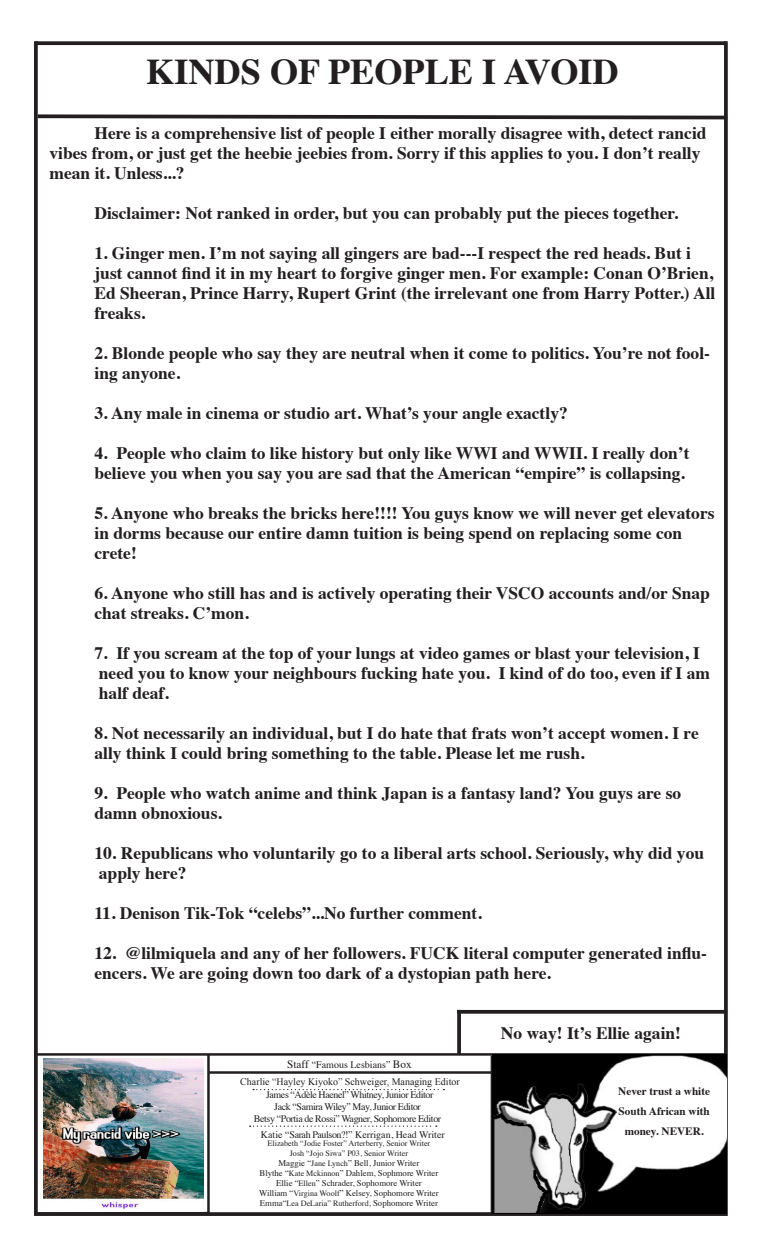
<style>
.page{position:relative;width:765px;height:1260px;background:#fff}
.page>*{position:absolute;margin:0;border:0;box-sizing:border-box;transform-origin:0 0}
.t1{font:700 36.25px "Times";color:#231f20}
.t2{font:700 17.5px/20px "Times";color:#231f20}
.t3{font:700 11.25px/20px "Times";color:#231f20;text-align:center}
.t4{font:10px "Times";letter-spacing:-.04em;color:#231f20}
.t5{font:10px "Times";color:#231f20}
.t6{font:10px "Times New Roman";color:#231f20}
.t7{font:8.75px "Times";color:#231f20}
.t8{font:8.12px "Times";color:#231f20}
.s1{font-size:11.25px}
.s2{font-size:8.12px}
</style>
<div class="page">
<svg style="left:34px;top:1212px;width:690px;height:4px;background:#272425"></svg>
<hr style="left:207px;top:1054px;width:3px;height:161px;background:#231f20">
<hr style="left:37px;top:1053px;width:689px;height:3px;background:#231f20">
<hr style="left:491px;top:1056px;width:2px;height:157px;background:#231f20">
<svg style="left:34px;top:41px;width:4px;height:1171px;background:#2f2c2d"></svg>
<svg style="left:35px;top:41px;width:689px;height:4px;background:#332f30"></svg>
<hr style="left:209px;top:1071px;width:284px;height:3px;background:#231f20">
<svg style="left:253px;top:1089px;width:191px;height:1px"></svg>
<svg style="left:724px;top:41px;width:4px;height:1175px;background:#332f30"></svg>
<img style="left:492px;top:1055px;width:234px;height:158px">
<svg style="left:250px;top:1126px;width:187px;height:1px"></svg>
<hr style="left:34px;top:1212px;width:174px;height:3px;background:#231f20">
<svg style="left:34px;top:113px;width:694px;height:8px"></svg>
<svg style="left:461px;top:1010px;width:266px;height:4px"></svg>
<svg style="left:457px;top:1010px;width:4px;height:43px"></svg>
<img style="left:43px;top:1058px;width:160px;height:151px">
<p class="t1" style="left:146px;top:37px;width:474px">KINDS OF PEOPLE I AVOID</p>
<p class="t2" style="left:49px;top:121px;width:659px;text-indent:45px">Here is a comprehensive list of people I either morally disagree with, detect rancid vibes from, or just get the heebie jeebies from. Sorry if this applies to you. I don’t really mean it. Unless...?</p>
<p class="t2" style="left:94px;top:201px;width:585px">Disclaimer: Not ranked in order, but you can probably put the pieces together.</p>
<p class="t2" style="left:94px;top:241px;width:622px">1. Ginger men. I’m not saying all gingers are bad---I respect the red heads. But i just cannot find it in my heart to forgive ginger men. For example: Conan O’Brien, Ed Sheeran, Prince Harry, Rupert Grint (the irrelevant one from Harry Potter.) All freaks.</p>
<p class="t2" style="left:94px;top:341px;width:617px">2. Blonde people who say they are neutral when it come to politics. You’re not fool&shy;ing anyone.</p>
<p class="t2" style="left:94px;top:401px;width:475px">3. Any male in cinema or studio art. What’s your angle exactly?</p>
<p class="t2" style="left:94px;top:441px;width:597px">4. People who claim to like history but only like WWI and WWII. I really don’t believe you when you say you are sad that the American “empire” is collapsing.</p>
<p class="t2" style="left:94px;top:501px;width:622px">5. Anyone who breaks the bricks here!!!! You guys know we will never get elevators in dorms because our entire damn tuition is being spend on replacing some con crete!</p>
<p class="t2" style="left:94px;top:581px;width:617px">6. Anyone who still has and is actively operating their VSCO accounts and/or Snap chat streaks. C’mon.</p>
<p class="t2" style="left:94px;top:641px;width:617px">7. If you scream at the top of your lungs at video games or blast your television, I need you to know your neighbours fucking hate you. I kind of do too, even if I am half deaf.</p>
<p class="t2" style="left:94px;top:721px;width:606px">8. Not necessarily an individual, but I do hate that frats won’t accept women. I re ally think I could bring something to the table. Please let me rush.</p>
<p class="t2" style="left:94px;top:781px;width:588px">9. People who watch anime and think Japan is a fantasy land? You guys are so damn obnoxious.</p>
<p class="t2" style="left:94px;top:841px;width:611px">10. Republicans who voluntarily go to a liberal arts school. Seriously, why did you apply here?</p>
<p class="t2" style="left:94px;top:901px;width:389px">11. Denison Tik-Tok “celebs”...No further comment.</p>
<p class="t2" style="left:94px;top:941px;width:614px">12. @lilmiquela and any of her followers. FUCK literal computer generated influ&shy;encers. We are going down too dark of a dystopian path here.</p>
<p class="t5" style="left:287px;top:1055px;width:126px"><span class="s1">Staff</span> “Famous Lesbians” <span class="s1">Box</span></p>
<p class="t6" style="left:240px;top:1075px;width:221px">Charlie “Hayley Kiyoko” Schweiger, Managing Editor</p>
<p class="t4" style="left:266px;top:1086px;width:169px">James “Adèle Haenel” Whitney, Junior Editor</p>
<p class="t4" style="left:274px;top:1098px;width:148px">Jack “Samira Wiley” May, Junior Editor</p>
<p class="t4" style="left:254px;top:1110px;width:189px">Betsy “Portia de Rossi” Wagner, Sophomore Editor</p>
<p class="t5" style="left:261px;top:1125px;width:185px">Katie “Sarah Paulson?!” Kerrigan, Head Writer</p>
<p class="t8" style="left:268px;top:1136px;width:164px">Elizabeth “Jodie Foster” Arterberry, Senior Writer</p>
<p class="t8" style="left:290px;top:1146px;width:120px">Josh “Jojo Siwa” P03, Senior Writer</p>
<p class="t7" style="left:278px;top:1155px;width:143px">Maggie “<span class="s2">Jane Lynch</span>” Bell, Junior Writer</p>
<p class="t7" style="left:260px;top:1165px;width:180px">Blythe “<span class="s2">Kate Mckinnon</span>” Dahlem, Sophmore Writer</p>
<p class="t7" style="left:276px;top:1175px;width:147px">Ellie “<span class="s2">Ellen</span>” Schrader, Sophomore Writer</p>
<p class="t7" style="left:259px;top:1185px;width:181px">William “<span class="s2">Virgina Woolf</span>” Kelsey, Sophomore Writer</p>
<p class="t7" style="left:260px;top:1195px;width:180px">Emma“<span class="s2">Lea DeLaria” Rutherford</span>, Sophomore Writer</p>
<p class="t2" style="left:501px;top:1021px;width:182px">No way! It’s Ellie again!</p>
<p class="t3" style="left:618px;top:1080px;width:93px">Never trust a white<br>South African with money. NEVER.</p>
</div>
